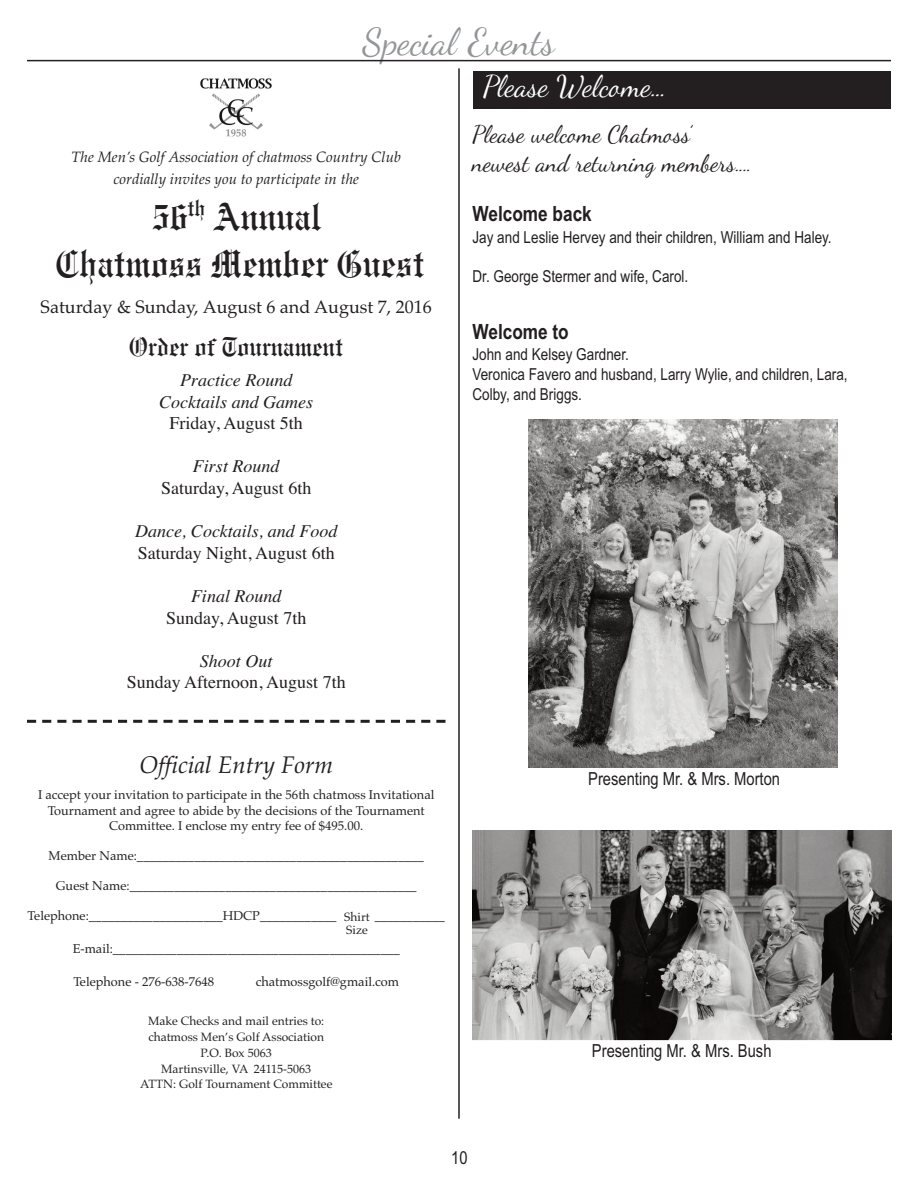
<style>
.page{position:relative;width:918px;height:1188px;background:#fff}
.page>*{position:absolute;margin:0;border:0;box-sizing:border-box;transform-origin:0 0}
.t1{font:39px/46.5px "Engravers Old English BT";color:#231f20;text-align:center}
.t2{font:37.5px "Dancing Script OT";color:#939598}
.t3{font:30px "Dancing Script OT";color:#fff}
.t4{font:27px "Engravers Old English BT";color:#231f20}
.t5{font:24px/28.8px "Dancing Script OT";color:#231f20}
.t6{font:italic 24px "Palatino";color:#231f20}
.t7{font:700 21px "Arial Narrow";color:#231f20}
.t8{font:18px "Times";color:#231f20}
.t9{font:italic 18px/21.6px "Times";color:#231f20;text-align:center}
.t10{font:18px "Arial Narrow";color:#231f20}
.t11{font:18px "Palatino";color:#231f20}
.t12{font:16.5px/19.8px "Arial Narrow";color:#231f20}
.t13{font:italic 15px/22.2px "Palatino";color:#231f20;text-align:center}
.t14{font:12.75px/15.5px "Palatino";color:#231f20;text-align:center}
.t15{font:12px/15.9px "Palatino";color:#231f20;text-align:center}
.s1{font-size:12px}
</style>
<div class="page">
<hr style="left:27px;top:60px;width:864px;height:1px;background:#231f20">
<img style="left:200px;top:78px;width:72px;height:59px">
<hr style="left:458px;top:68px;width:2px;height:1051px;background:#231f20">
<svg style="left:27px;top:720px;width:419px;height:3px"></svg>
<div style="left:474px;top:71px;width:417px;height:38px;background:#231f20"></div>
<img style="left:528px;top:420px;width:309px;height:347px">
<img style="left:473px;top:830px;width:418px;height:210px">
<h2 class="t2" style="left:363px;top:19px;width:194px">Special Events</h2>
<p class="t13" style="left:71px;top:145px;width:331px">The Men’s Golf Association of chatmoss Country Club cordially invites you to participate in the</p>
<h1 class="t1" style="left:55px;top:194px;width:371px">56<sup>th</sup> Annual<br>Chatmoss Member Guest</h1>
<h3 class="t11" style="left:41px;top:296px;width:393px">Saturday &amp; Sunday, August 6 and August 7, 2016</h3>
<h3 class="t4" style="left:129px;top:331px;width:215px">Order of Tournament</h3>
<h3 class="t9" style="left:159px;top:369px;width:155px">Practice Round<br>Cocktails and Games</h3>
<h3 class="t8" style="left:170px;top:412px;width:135px">Friday, August 5th</h3>
<h3 class="t9" style="left:193px;top:455px;width:88px">First Round</h3>
<h3 class="t8" style="left:161px;top:477px;width:152px">Saturday, August 6th</h3>
<h3 class="t9" style="left:135px;top:520px;width:204px">Dance, Cocktails, and Food</h3>
<h3 class="t8" style="left:138px;top:542px;width:199px">Saturday Night, August 6th</h3>
<h3 class="t9" style="left:191px;top:585px;width:92px">Final Round</h3>
<h3 class="t8" style="left:166px;top:607px;width:142px">Sunday, August 7th</h3>
<h3 class="t9" style="left:200px;top:650px;width:74px">Shoot Out</h3>
<h3 class="t8" style="left:127px;top:672px;width:221px">Sunday Afternoon, August 7th</h3>
<h3 class="t6" style="left:139px;top:751px;width:195px">Official Entry Form</h3>
<p class="t14" style="left:38px;top:787px;width:398px">I accept your invitation to participate in the 56th chatmoss Invitational<br>Tournament and agree to abide by the decisions of the Tournament<br>Committee. I enclose my entry fee of $495.00.</p>
<p class="t14" style="left:49px;top:848px;width:377px">Member Name:_____________________________________________</p>
<p class="t14" style="left:56px;top:878px;width:362px">Guest Name:_____________________________________________</p>
<p class="t14" style="left:28px;top:908px;width:310px">Telephone:_____________________HDCP____________</p>
<p class="t14" style="left:344px;top:908px;width:102px"><span class="s1">Shirt</span> ___________</p>
<p class="t14" style="left:73px;top:941px;width:329px">E-mail:_____________________________________________</p>
<p class="t14" style="left:73px;top:974px;width:143px">Telephone - 276-638-7648</p>
<p class="t14" style="left:256px;top:974px;width:145px">chatmossgolf@gmail.com</p>
<p class="t15" style="left:140px;top:1013px;width:194px">Make Checks and mail entries to: chatmoss Men’s Golf Association<br>P.O. Box 5063<br>Martinsville, VA 24115-5063<br>ATTN: Golf Tournament Committee</p>
<p class="t15" style="left:346px;top:922px;width:23px">Size</p>
<h3 class="t3" style="left:483px;top:68px;width:184px">Please Welcome...</h3>
<h3 class="t5" style="left:472px;top:119px;width:280px">Please welcome Chatmoss’ newest and returning members....</h3>
<h3 class="t7" style="left:472px;top:202px;width:121px">Welcome back</h3>
<p class="t12" style="left:472px;top:227px;width:361px">Jay and Leslie Hervey and their children, William and Haley.</p>
<p class="t12" style="left:472px;top:267px;width:217px">Dr. George Stermer and wife, Carol.</p>
<h3 class="t7" style="left:472px;top:319px;width:98px">Welcome to</h3>
<p class="t12" style="left:472px;top:344px;width:377px">John and Kelsey Gardner.<br>Veronica Favero and husband, Larry Wylie, and children, Lara,<br>Colby, and Briggs.</p>
<h3 class="t10" style="left:588px;top:768px;width:193px">Presenting Mr. &amp; Mrs. Morton</h3>
<h3 class="t10" style="left:592px;top:1040px;width:181px">Presenting Mr. &amp; Mrs. Bush</h3>
<h3 class="t10" style="left:451px;top:1147px;width:18px">10</h3>
</div>
